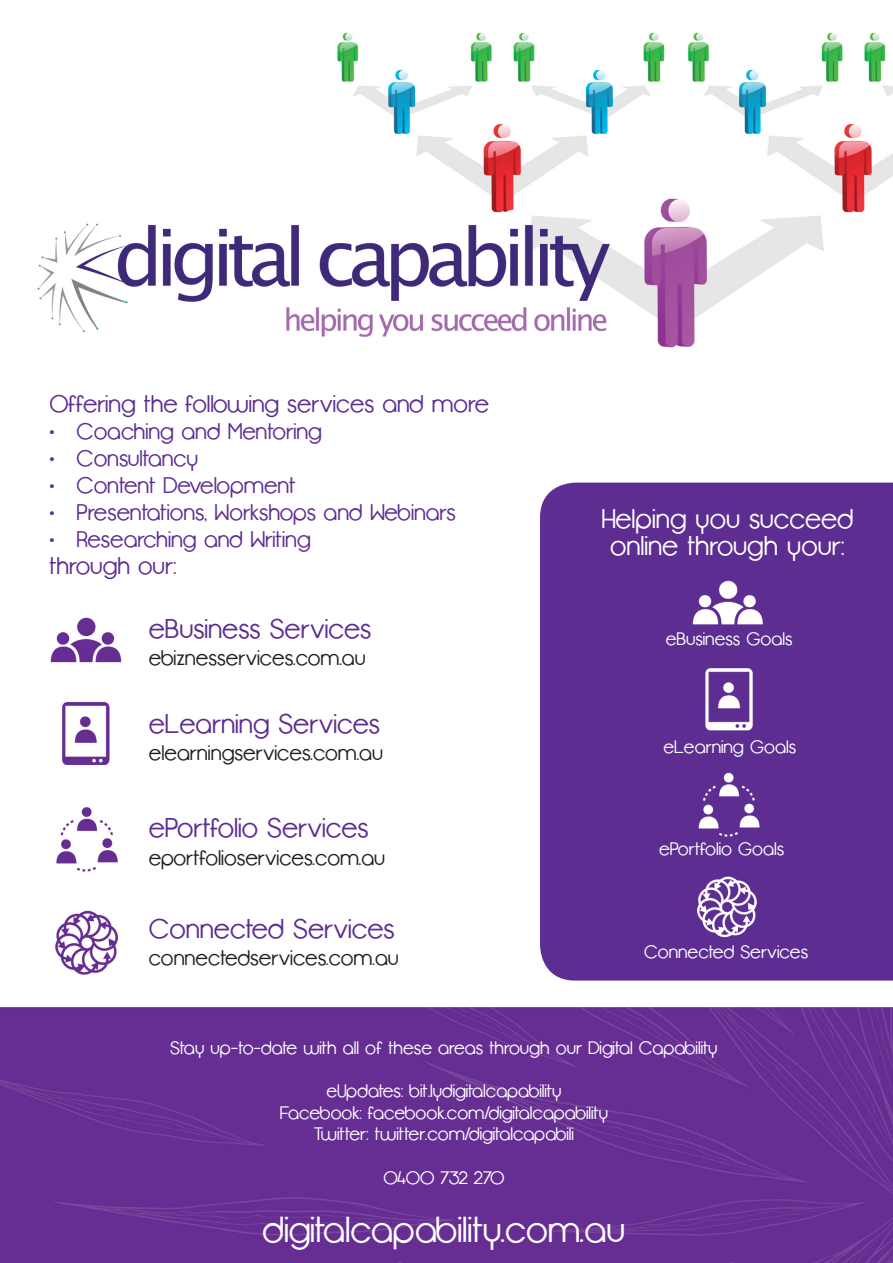
<style>
.page{position:relative;width:893px;height:1263px;background:#fff}
.page>*{position:absolute;margin:0;border:0;box-sizing:border-box;transform-origin:0 0}
.t1{font:36px "Opificio";color:#fff}
.t2{font:27px "Opificio";color:#5d2d91}
.t3{font:27px/27px "Opificio";color:#fff;text-align:center}
.t4{font:24px "Opificio";color:#5d2d91}
.t5{font:22.5px "Opificio";color:#5d2d91}
.t6{font:21px "Opificio";color:#231f20}
.t7{font:18px "Opificio";color:#fff}
.t8{font:18px "Opificio";letter-spacing:-.03em;color:#fff}
</style>
<div class="page">
<img style="left:0;top:32px;width:893px;height:1231px">
<div style="left:540px;top:483px;width:353px;height:497px;background:#5d2d91"></div>
<img style="left:693px;top:769px;width:69px;height:70px">
<img style="left:693px;top:664px;width:69px;height:73px">
<img style="left:683px;top:572px;width:89px;height:67px">
<img style="left:681px;top:862px;width:81px;height:86px">
<p class="t4" style="left:50px;top:390px;width:441px">Offering the following services and more</p>
<p class="t5" style="left:50px;top:419px;width:274px">• Coaching and Mentoring</p>
<p class="t5" style="left:50px;top:446px;width:150px">• Consultancy</p>
<p class="t5" style="left:50px;top:473px;width:248px">• Content Development</p>
<p class="t5" style="left:50px;top:500px;width:408px">• Presentations, Workshops and Webinars</p>
<p class="t5" style="left:50px;top:527px;width:263px">• Researching and Writing</p>
<p class="t4" style="left:50px;top:552px;width:129px">through our:</p>
<p class="t2" style="left:149px;top:614px;width:224px">eBusiness Services</p>
<p class="t6" style="left:149px;top:646px;width:218px">ebiznesservices.com.au</p>
<p class="t2" style="left:149px;top:708px;width:233px">eLearning Services</p>
<p class="t6" style="left:149px;top:741px;width:236px">elearningservices.com.au</p>
<p class="t2" style="left:149px;top:813px;width:221px">ePortfolio Services</p>
<p class="t6" style="left:149px;top:846px;width:238px">eportfolioservices.com.au</p>
<p class="t2" style="left:149px;top:913px;width:247px">Connected Services</p>
<p class="t6" style="left:149px;top:946px;width:251px">connectedservices.com.au</p>
<p class="t3" style="left:601px;top:506px;width:253px">Helping you succeed online through your:</p>
<p class="t7" style="left:666px;top:629px;width:128px">eBusiness Goals</p>
<p class="t7" style="left:663px;top:736px;width:134px">eLearning Goals</p>
<p class="t7" style="left:659px;top:838px;width:127px">ePortfolio Goals</p>
<p class="t7" style="left:644px;top:942px;width:165px">Connected Services</p>
<p class="t7" style="left:170px;top:1038px;width:549px">Stay up-to-date with all of these areas through our Digital Capability</p>
<p class="t7" style="left:326px;top:1081px;width:237px">eUpdates: bit.lydigitalcapability</p>
<p class="t7" style="left:280px;top:1102px;width:330px">Facebook: facebook.com/digitalcapability</p>
<p class="t7" style="left:314px;top:1124px;width:261px">Twitter: twitter.com/digitalcapabili</p>
<p class="t8" style="left:383px;top:1167px;width:123px">0400 732 270</p>
<p class="t1" style="left:263px;top:1209px;width:364px">digitalcapability.com.au</p>
</div>
